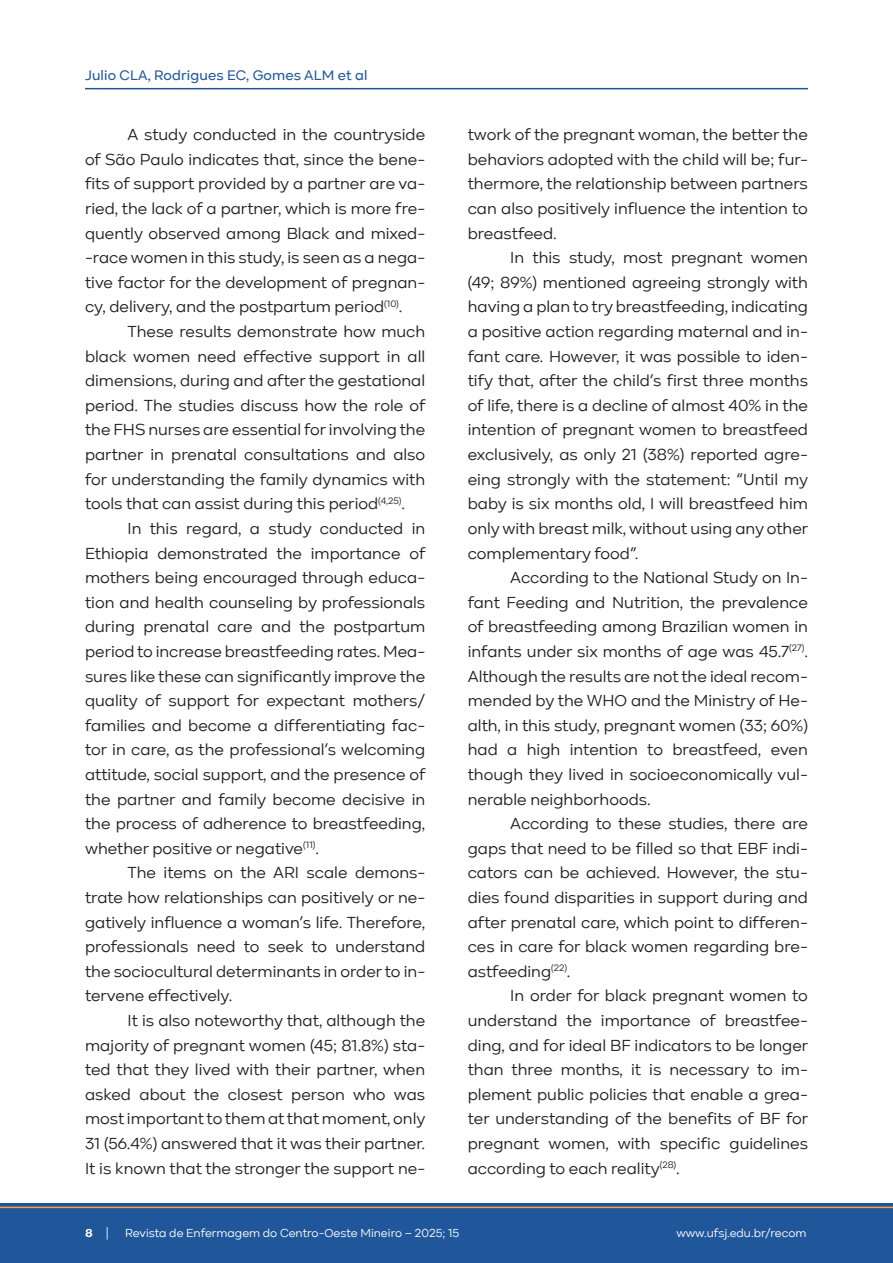
<style>
.page{position:relative;width:893px;height:1263px;background:#fff}
.page>*{position:absolute;margin:0;border:0;box-sizing:border-box;transform-origin:0 0}
.Texto_artigo{font:16.5px/24.6px "Kinetika";color:#231f20;text-align:justify}
.t1{font:500 14.25px "Kinetika";letter-spacing:.01em;color:#20579b}
.t2{font:12px "Kinetika";color:#fff}
.t3{font:700 12px "Kinetika";color:#fff}
.s1{font-weight:400}
</style>
<div class="page">
<div style="left:0;top:1203px;width:893px;height:60px;background:#20579b"></div>
<hr style="left:0;top:1206px;width:893px;height:2px;background:#f9a42e">
<hr style="left:85px;top:88px;width:723px;height:1px;background:#20579b">
<p class="t1" style="left:85px;top:67px;width:284px">Julio CLA, Rodrigues EC, Gomes ALM et al</p>
<p class="Texto_artigo" style="left:85px;top:122px;width:342px;text-indent:43px">A study conducted in the countryside of São Paulo indicates that, since the bene&shy;fits of support provided by a partner are va&shy;ried, the lack of a partner, which is more fre&shy;quently observed among Black and mixed--race women in this study, is seen as a nega&shy;tive factor for the development of pregnan&shy;cy, delivery, and the postpartum period<sup>(10)</sup>.</p>
<p class="Texto_artigo" style="left:85px;top:319px;width:342px;text-indent:43px">These results demonstrate how much black women need effective support in all dimensions, during and after the gestational period. The studies discuss how the role of the FHS nurses are essential for involving the partner in prenatal consultations and also for understanding the family dynamics with tools that can assist during this period<sup>(4,25)</sup>.</p>
<p class="Texto_artigo" style="left:85px;top:516px;width:342px;text-indent:43px">In this regard, a study conducted in Ethiopia demonstrated the importance of mothers being encouraged through educa&shy;tion and health counseling by professionals during prenatal care and the postpartum period to increase breastfeeding rates. Mea&shy;sures like these can significantly improve the quality of support for expectant mothers/ families and become a differentiating fac&shy;tor in care, as the professional’s welcoming attitude, social support, and the presence of the partner and family become decisive in the process of adherence to breastfeeding, whether positive or negative<sup>(11)</sup>.</p>
<p class="Texto_artigo" style="left:85px;top:860px;width:342px;text-indent:43px">The items on the ARI scale demons&shy;trate how relationships can positively or ne&shy;gatively influence a woman’s life. Therefore, professionals need to seek to understand the sociocultural determinants in order to in&shy;tervene effectively.</p>
<p class="Texto_artigo" style="left:85px;top:1008px;width:342px;text-indent:43px">It is also noteworthy that, although the majority of pregnant women (45; 81.8%) sta&shy;ted that they lived with their partner, when asked about the closest person who was most important to them at that moment, only 31 (56.4%) answered that it was their partner.<br>It is known that the stronger the support ne-</p>
<p class="Texto_artigo" style="left:468px;top:122px;width:342px">twork of the pregnant woman, the better the behaviors adopted with the child will be; fur&shy;thermore, the relationship between partners can also positively influence the intention to breastfeed.</p>
<p class="Texto_artigo" style="left:468px;top:245px;width:342px;text-indent:43px">In this study, most pregnant women (49; 89%) mentioned agreeing strongly with having a plan to try breastfeeding, indicating a positive action regarding maternal and in&shy;fant care. However, it was possible to iden&shy;tify that, after the child’s first three months of life, there is a decline of almost 40% in the intention of pregnant women to breastfeed exclusively, as only 21 (38%) reported agre&shy;eing strongly with the statement: “Until my baby is six months old, I will breastfeed him only with breast milk, without using any other complementary food”.</p>
<p class="Texto_artigo" style="left:468px;top:565px;width:342px;text-indent:43px">According to the National Study on In&shy;fant Feeding and Nutrition, the prevalence of breastfeeding among Brazilian women in infants under six months of age was 45.7<sup>(27)</sup>.<br>Although the results are not the ideal recom&shy;mended by the WHO and the Ministry of He&shy;alth, in this study, pregnant women (33; 60%) had a high intention to breastfeed, even though they lived in socioeconomically vul&shy;nerable neighborhoods.</p>
<p class="Texto_artigo" style="left:468px;top:811px;width:342px;text-indent:43px">According to these studies, there are gaps that need to be filled so that EBF indi&shy;cators can be achieved. However, the stu&shy;dies found disparities in support during and after prenatal care, which point to differen&shy;ces in care for black women regarding bre&shy;astfeeding<sup>(22)</sup>.</p>
<p class="Texto_artigo" style="left:468px;top:983px;width:342px;text-indent:43px">In order for black pregnant women to understand the importance of breastfee&shy;ding, and for ideal BF indicators to be longer than three months, it is necessary to im&shy;plement public policies that enable a grea&shy;ter understanding of the benefits of BF for pregnant women, with specific guidelines according to each reality<sup>(28)</sup>.</p>
<p class="t3" style="left:85px;top:1225px;width:25px">8 <span class="s1">|</span></p>
<p class="t2" style="left:125px;top:1226px;width:336px">Revista de Enfermagem do Centro-Oeste Mineiro – 2025; 15</p>
<p class="t2" style="left:676px;top:1226px;width:132px">www.ufsj.edu.br/recom</p>
</div>
